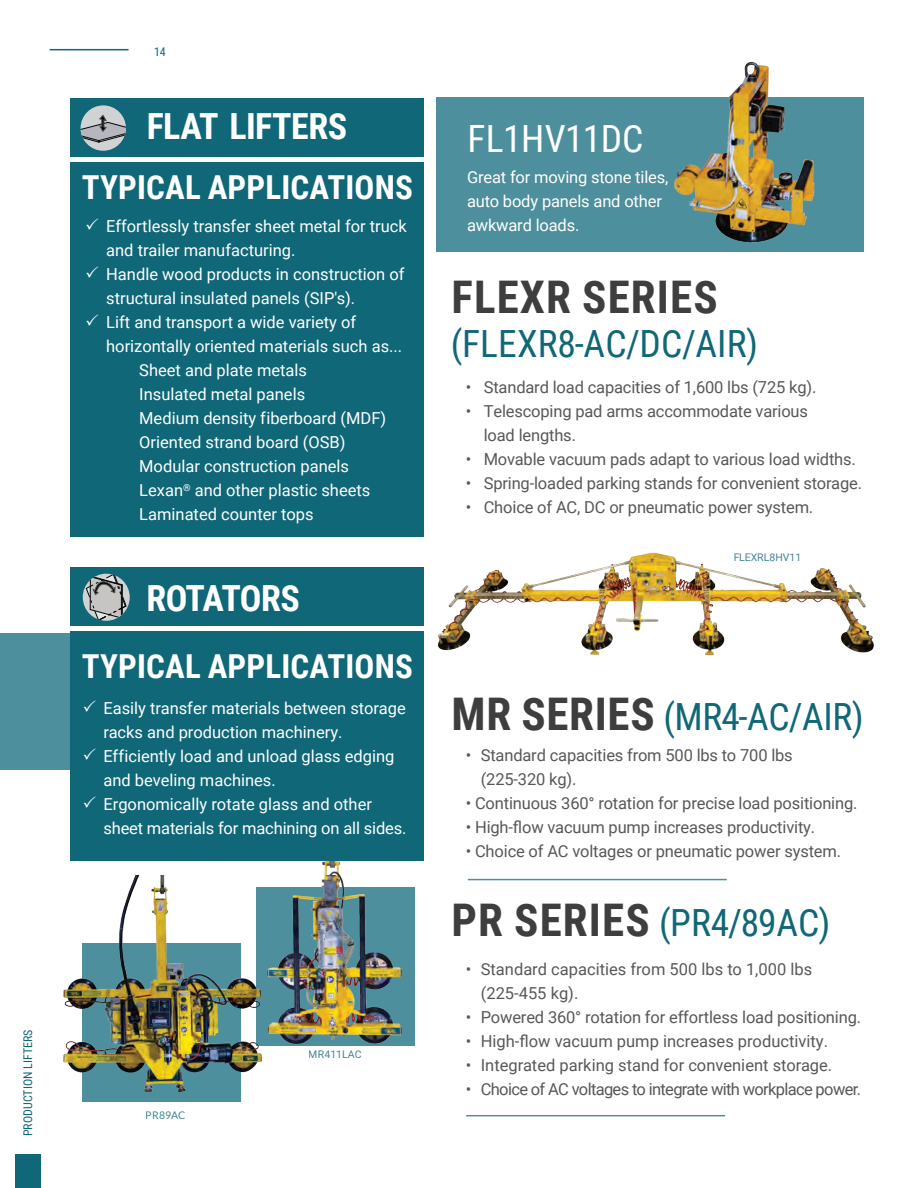
<style>
.page{position:relative;width:918px;height:1188px;background:#fff}
.page>*{position:absolute;margin:0;border:0;box-sizing:border-box;transform-origin:0 0}
.t1{font:700 45px "Roboto Condensed";letter-spacing:.025em;color:#3e3e3f}
.t2{font:37.5px "Roboto Condensed";letter-spacing:.005em;color:#106777}
.t3{font:37.5px "Roboto Condensed";letter-spacing:-.01em;color:#fff}
.t4{font:700 36px "Roboto Condensed";letter-spacing:-.015em;color:#fff}
.t5{font:700 33px "Roboto Condensed";letter-spacing:.005em;color:#fff}
.t6{font:16.5px/24px "Roboto";color:#fff}
.t7{font:16.5px/24px "Roboto";letter-spacing:-.01em;color:#57585a}
.t8{font:16.5px "Roboto";letter-spacing:-.04em;color:#57585a}
.t9{font:12px "Roboto Condensed";color:#106777}
.t10{font:10.5px "Roboto";color:#106777}
.t11{font:10.5px "Lato";color:#106777}
.s1{font-weight:700;font-size:45px;color:#3e3e3f}
</style>
<div class="page">
<div style="left:0;top:633px;width:86px;height:137px;background:#4d8f9c"></div>
<div style="left:15px;top:1155px;width:26px;height:33px;background:#106777"></div>
<hr style="left:50px;top:49px;width:79px;height:1px;background:#106777">
<div style="left:71px;top:98px;width:353px;height:59px;background:#106777"></div>
<div style="left:81px;top:105px;width:45px;height:46px;background:#d1d2d4;border-radius:50%"></div>
<svg style="left:81px;top:115px;width:45px;height:28px"></svg>
<img style="left:437px;top:552px;width:437px;height:104px">
<div style="left:71px;top:567px;width:353px;height:59px;background:#106777"></div>
<svg style="left:83px;top:574px;width:47px;height:47px"></svg>
<svg style="left:86px;top:574px;width:40px;height:46px;background:#8f999b"></svg>
<div style="left:256px;top:887px;width:158px;height:158px;background:#4d8f9c"></div>
<img style="left:265px;top:862px;width:141px;height:184px">
<div style="left:83px;top:944px;width:158px;height:158px;background:#4d8f9c"></div>
<img style="left:63px;top:876px;width:202px;height:221px">
<hr style="left:468px;top:879px;width:259px;height:1px;background:#4d8f9c">
<hr style="left:466px;top:1115px;width:259px;height:1px;background:#4d8f9c">
<div style="left:71px;top:632px;width:353px;height:229px;background:#106777"></div>
<div style="left:71px;top:162px;width:353px;height:375px;background:#106777"></div>
<div style="left:437px;top:97px;width:427px;height:154px;background:#4d8f9c"></div>
<img style="left:674px;top:61px;width:141px;height:182px">
<p class="t9" style="left:19px;top:1136px;width:108px;rotate:-90deg">PRODUCTION LIFTERS</p>
<p class="t9" style="left:154px;top:43px;width:13px">14</p>
<h3 class="t4" style="left:147px;top:101px;width:202px">FLAT LIFTERS</h3>
<h2 class="t3" style="left:468px;top:112px;width:177px">FL1HV11DC</h2>
<h3 class="t5" style="left:82px;top:164px;width:333px">TYPICAL APPLICATIONS</h3>
<p class="t6" style="left:467px;top:164px;width:203px">Great for moving stone tiles, auto body panels and other awkward loads.</p>
<p class="t6" style="left:106px;top:214px;width:302px">Effortlessly transfer sheet metal for truck</p>
<p class="t6" style="left:106px;top:238px;width:191px">and trailer manufacturing.</p>
<p class="t6" style="left:106px;top:262px;width:300px">Handle wood products in construction of</p>
<p class="t6" style="left:106px;top:286px;width:251px">structural insulated panels (SIP's).</p>
<p class="t6" style="left:106px;top:310px;width:252px">Lift and transport a wide variety of</p>
<p class="t6" style="left:106px;top:334px;width:297px">horizontally oriented materials such as...</p>
<p class="t6" style="left:139px;top:358px;width:169px">Sheet and plate metals</p>
<p class="t6" style="left:139px;top:382px;width:168px">Insulated metal panels</p>
<p class="t6" style="left:139px;top:406px;width:249px">Medium density fiberboard (MDF)</p>
<p class="t6" style="left:139px;top:430px;width:208px">Oriented strand board (OSB)</p>
<p class="t6" style="left:139px;top:454px;width:211px">Modular construction panels</p>
<p class="t6" style="left:139px;top:478px;width:233px">Lexan<sup>®</sup> and other plastic sheets</p>
<p class="t6" style="left:139px;top:502px;width:176px">Laminated counter tops</p>
<h1 class="t1" style="left:452px;top:266px;width:268px">FLEXR SERIES</h1>
<h2 class="t2" style="left:451px;top:317px;width:309px">(FLEXR8-AC/DC/AIR)</h2>
<p class="t7" style="left:466px;top:375px;width:352px">• Standard load capacities of 1,600 lbs (725 kg).</p>
<p class="t7" style="left:484px;top:399px;width:326px;text-indent:-18px">• Telescoping pad arms accommodate various load lengths.</p>
<p class="t7" style="left:466px;top:447px;width:392px">• Movable vacuum pads adapt to various load widths.</p>
<p class="t7" style="left:466px;top:471px;width:398px">• Spring-loaded parking stands for convenient storage.</p>
<p class="t7" style="left:466px;top:495px;width:349px">• Choice of AC, DC or pneumatic power system.</p>
<h3 class="t4" style="left:147px;top:573px;width:155px">ROTATORS</h3>
<h3 class="t5" style="left:82px;top:644px;width:333px">TYPICAL APPLICATIONS</h3>
<p class="t6" style="left:103px;top:696px;width:305px">Easily transfer materials between storage racks and production machinery.<br>Efficiently load and unload glass edging and beveling machines.<br>Ergonomically rotate glass and other sheet materials for machining on all sides.</p>
<p class="t11" style="left:146px;top:1109px;width:41px">PR89AC</p>
<p class="t10" style="left:309px;top:1047px;width:54px">MR411LAC</p>
<p class="t10" style="left:733px;top:550px;width:69px">FLEXRL8HV11</p>
<h2 class="t2" style="left:452px;top:690px;width:414px"><span class="s1">MR SERIES</span> (MR4-AC/AIR)</h2>
<p class="t7" style="left:481px;top:743px;width:314px;text-indent:-15px">• Standard capacities from 500 lbs to 700 lbs (225-320 kg).</p>
<p class="t7" style="left:466px;top:791px;width:393px">• Continuous 360° rotation for precise load positioning.</p>
<p class="t7" style="left:466px;top:815px;width:351px">• High-flow vacuum pump increases productivity.</p>
<p class="t7" style="left:466px;top:839px;width:377px">• Choice of AC voltages or pneumatic power system.</p>
<h2 class="t2" style="left:452px;top:896px;width:380px"><span class="s1">PR SERIES</span> (PR4/89AC)</h2>
<p class="t7" style="left:481px;top:957px;width:333px;text-indent:-15px">• Standard capacities from 500 lbs to 1,000 lbs (225-455 kg).</p>
<p class="t7" style="left:466px;top:1005px;width:397px">• Powered 360° rotation for effortless load positioning.</p>
<p class="t7" style="left:466px;top:1029px;width:364px">• High-flow vacuum pump increases productivity.</p>
<p class="t7" style="left:466px;top:1053px;width:368px">• Integrated parking stand for convenient storage.</p>
<p class="t8" style="left:466px;top:1078px;width:397px">• Choice of AC voltages to integrate with workplace power.</p>
</div>
